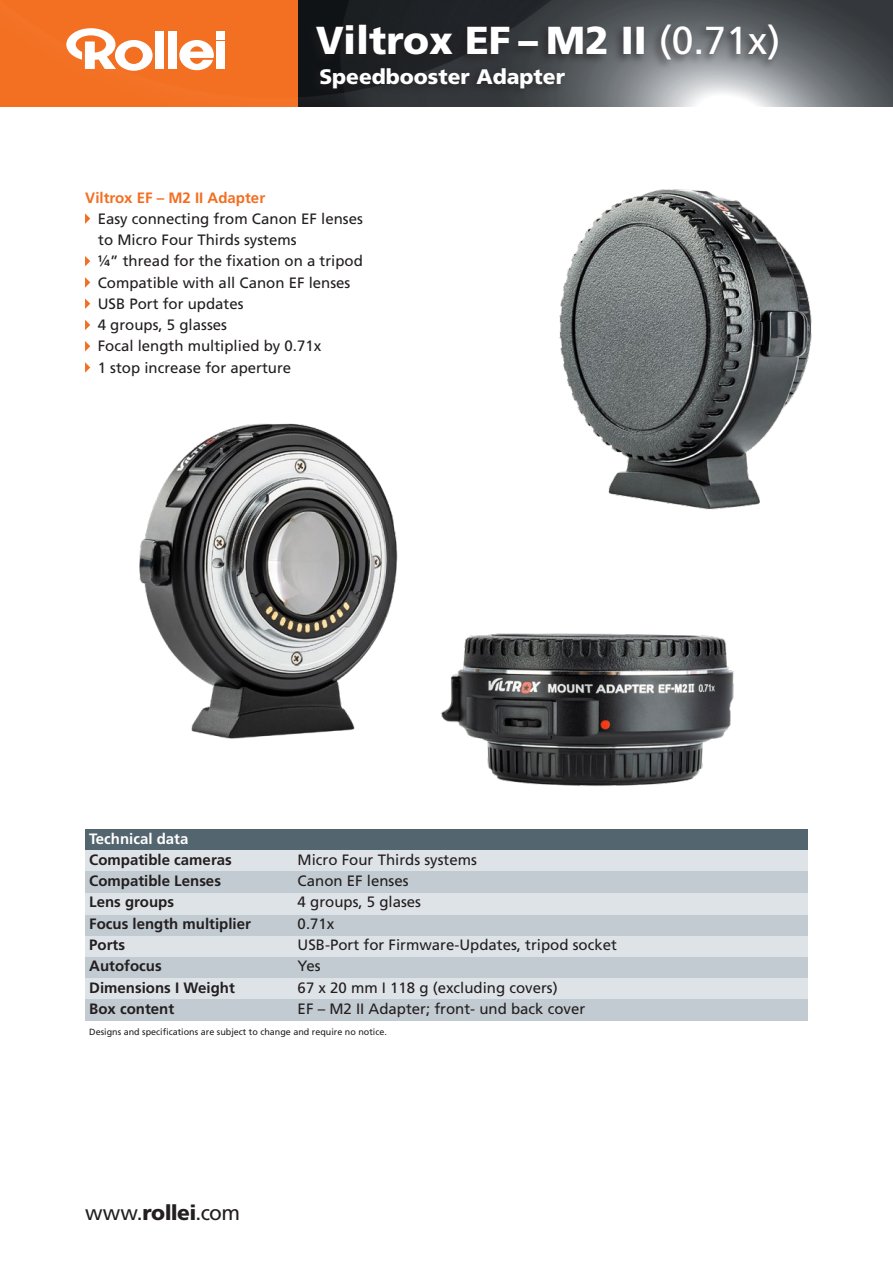
<style>
.page{position:relative;width:893px;height:1263px;background:#fff}
.page>*{position:absolute;margin:0;border:0;box-sizing:border-box;transform-origin:0 0}
.t1{font:900 39px "Frutiger LT";color:#fff}
.t2{font:900 21px "Frutiger LT";color:#fff}
.t3{font:21px "Frutiger LT";letter-spacing:-.005em;color:#231f20}
.t4{font:15px/21.3px "Frutiger LT";color:#231f20}
.t5{font:700 15px "Frutiger LT";color:#231f20}
.t6{font:700 15px "Frutiger LT";color:#f36e21}
._020_bold{font:700 15px "Frutiger LT";color:#fff}
.t7{font:9px "Frutiger LT";color:#231f20}
.s1{font-weight:400}
.s2{font-weight:900}
</style>
<div class="page">
<img style="left:471px;top:633px;width:263px;height:153px">
<img style="left:139px;top:423px;width:332px;height:316px">
<img style="left:559px;top:189px;width:253px;height:321px">
<div style="left:85px;top:829px;width:723px;height:21px;background:#53656e"></div>
<div style="left:85px;top:978px;width:723px;height:21px;background:#dee3e7"></div>
<div style="left:85px;top:957px;width:723px;height:21px;background:#c2cbd1"></div>
<div style="left:85px;top:999px;width:723px;height:21px;background:#c2cbd1"></div>
<div style="left:85px;top:935px;width:723px;height:22px;background:#dee3e7"></div>
<div style="left:85px;top:850px;width:723px;height:22px;background:#dee3e7"></div>
<div style="left:85px;top:872px;width:723px;height:21px;background:#c2cbd1"></div>
<div style="left:85px;top:914px;width:723px;height:21px;background:#c2cbd1"></div>
<div style="left:85px;top:893px;width:723px;height:21px;background:#dee3e7"></div>
<img style="left:298px;top:0;width:595px;height:106px">
<div style="left:0;top:0;width:298px;height:106px;background:#f36f21"></div>
<svg style="left:179px;top:40px;width:35px;height:30px"></svg>
<div style="left:155px;top:32px;width:9px;height:37px;background:#fff"></div>
<div style="left:168px;top:32px;width:8px;height:37px;background:#fff"></div>
<div style="left:216px;top:32px;width:9px;height:8px;background:#fff"></div>
<div style="left:216px;top:41px;width:9px;height:28px;background:#fff"></div>
<svg style="left:66px;top:28px;width:87px;height:43px"></svg>
<svg style="left:85px;top:213px;width:5px;height:11px"></svg>
<svg style="left:85px;top:256px;width:5px;height:10px"></svg>
<svg style="left:85px;top:277px;width:5px;height:11px"></svg>
<svg style="left:85px;top:298px;width:5px;height:11px"></svg>
<svg style="left:85px;top:320px;width:5px;height:10px"></svg>
<svg style="left:85px;top:341px;width:5px;height:10px"></svg>
<svg style="left:85px;top:362px;width:5px;height:11px"></svg>
<div style="left:306px;top:22px;width:475px;height:77px;background:#231f20;opacity:.6"></div>
<p class="t1" style="left:316px;top:16px;width:466px">Viltrox EF – M2 II <span class="s1">(0.71x)</span></p>
<p class="t2" style="left:319px;top:64px;width:247px">Speedbooster Adapter</p>
<p class="t6" style="left:85px;top:189px;width:181px">Viltrox EF – M2 II Adapter</p>
<p class="t4" style="left:98px;top:208px;width:267px">Easy connecting from Canon EF lenses to Micro Four Thirds systems</p>
<p class="t4" style="left:98px;top:251px;width:267px">¼” thread for the fixation on a tripod</p>
<p class="t4" style="left:98px;top:272px;width:254px">Compatible with all Canon EF lenses</p>
<p class="t4" style="left:98px;top:293px;width:147px">USB Port for updates</p>
<p class="t4" style="left:98px;top:314px;width:131px">4 groups, 5 glasses</p>
<p class="t4" style="left:98px;top:336px;width:225px">Focal length multiplied by 0.71x</p>
<p class="t4" style="left:98px;top:357px;width:195px">1 stop increase for aperture</p>
<p class="_020_bold" style="left:89px;top:830px;width:101px">Technical data</p>
<p class="t5" style="left:89px;top:851px;width:144px">Compatible cameras</p>
<p class="t4" style="left:298px;top:849px;width:181px">Micro Four Thirds systems</p>
<p class="t5" style="left:89px;top:872px;width:133px">Compatible Lenses</p>
<p class="t4" style="left:298px;top:870px;width:112px">Canon EF lenses</p>
<p class="t5" style="left:89px;top:893px;width:86px">Lens groups</p>
<p class="t4" style="left:298px;top:892px;width:125px">4 groups, 5 glases</p>
<p class="t5" style="left:89px;top:915px;width:163px">Focus length multiplier</p>
<p class="t4" style="left:298px;top:913px;width:38px">0.71x</p>
<p class="t5" style="left:89px;top:936px;width:37px">Ports</p>
<p class="t4" style="left:298px;top:934px;width:321px">USB-Port for Firmware-Updates, tripod socket</p>
<p class="t5" style="left:89px;top:957px;width:74px">Autofocus</p>
<p class="t4" style="left:298px;top:955px;width:25px">Yes</p>
<p class="t5" style="left:89px;top:978px;width:147px">Dimensions I Weight</p>
<p class="t4" style="left:298px;top:977px;width:262px">67 x 20 mm I 118 g (excluding covers)</p>
<p class="t5" style="left:89px;top:1000px;width:87px">Box content</p>
<p class="t4" style="left:298px;top:998px;width:289px">EF – M2 II Adapter; front- und back cover</p>
<p class="t7" style="left:89px;top:1027px;width:299px">Designs and specifications are subject to change and require no notice.</p>
<p class="t3" style="left:85px;top:1201px;width:157px">www.<span class="s2">rollei</span>.com</p>
</div>
